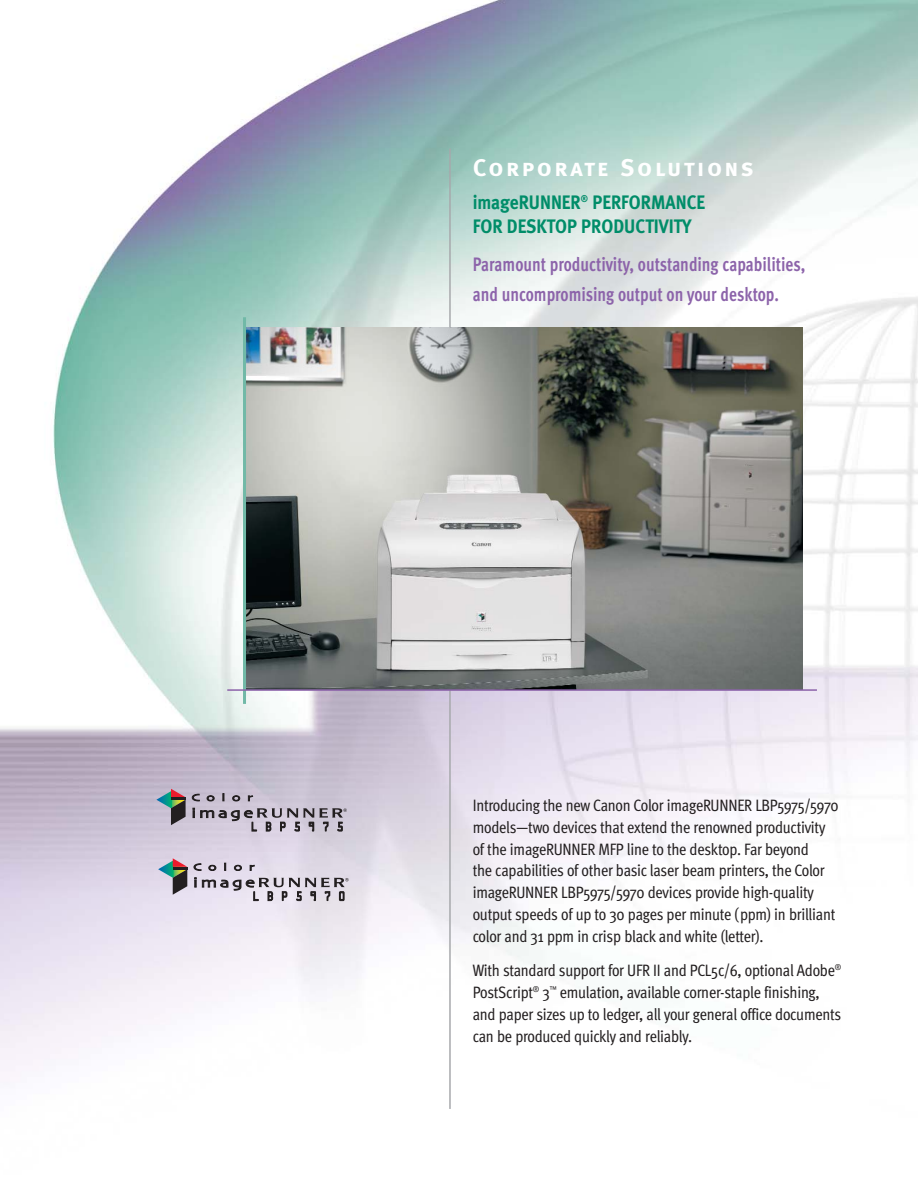
<style>
.page{position:relative;width:918px;height:1188px;background:#fff}
.page>*{position:absolute;margin:0;border:0;box-sizing:border-box;transform-origin:0 0}
.t1{font:24px "Meta Bold Caps";letter-spacing:.1em;color:#fff}
.t2{font:700 19.5px/30px "Meta Cond";color:#8c63aa;scale:.9 1}
.t3{font:19.5px/24px "Meta Bold LF";color:#008d69;scale:.9 1}
.t4{font:16.5px/21.8px "Meta Cond";letter-spacing:-.015em;color:#231f20}
</style>
<div class="page">
<img style="left:0;top:0;width:918px;height:1072px">
<svg style="left:193px;top:863px;width:9px;height:8px"></svg>
<svg style="left:208px;top:865px;width:9px;height:6px"></svg>
<svg style="left:224px;top:863px;width:2px;height:8px"></svg>
<svg style="left:234px;top:865px;width:8px;height:6px"></svg>
<svg style="left:249px;top:865px;width:6px;height:6px"></svg>
<svg style="left:194px;top:877px;width:155px;height:24px;background:#bab4bf"></svg>
<svg style="left:158px;top:858px;width:29px;height:37px"></svg>
<svg style="left:156px;top:789px;width:191px;height:42px;background:#b0aab7"></svg>
<hr style="left:171px;top:797px;width:15px;height:3px;background:#231f20">
<hr style="left:449px;top:148px;width:2px;height:961px;background:#a7a9ac">
<img style="left:246px;top:327px;width:557px;height:362px">
<hr style="left:243px;top:317px;width:3px;height:387px;background:#71b9a7">
<hr style="left:227px;top:689px;width:590px;height:2px;background:#8c63aa">
<h1 class="t1" style="left:473px;top:154px;width:282px">Corporate Solutions</h1>
<p class="t3" style="left:473px;top:192px;width:260px">imageRUNNER<sup>®</sup> PERFORMANCE<br>FOR DESKTOP PRODUCTIVITY</p>
<p class="t2" style="left:473px;top:251px;width:371px">Paramount productivity, outstanding capabilities, and uncompromising output on your desktop.</p>
<p class="t4" style="left:473px;top:796px;width:367px">Introducing the new Canon Color imageRUNNER LBP5975/5970 models—two devices that extend the renowned productivity of the imageRUNNER MFP line to the desktop. Far beyond<br>the capabilities of other basic laser beam printers, the Color imageRUNNER LBP5975/5970 devices provide high-quality output speeds of up to 30 pages per minute (ppm) in brilliant color and 31 ppm in crisp black and white (letter).</p>
<p class="t4" style="left:473px;top:961px;width:370px">With standard support for UFR II and PCL5c/6, optional Adobe<sup>® </sup>PostScript<sup>®</sup> 3<sup>™</sup> emulation, available corner-staple finishing, and paper sizes up to ledger, all your general office documents can be produced quickly and reliably.</p>
</div>
